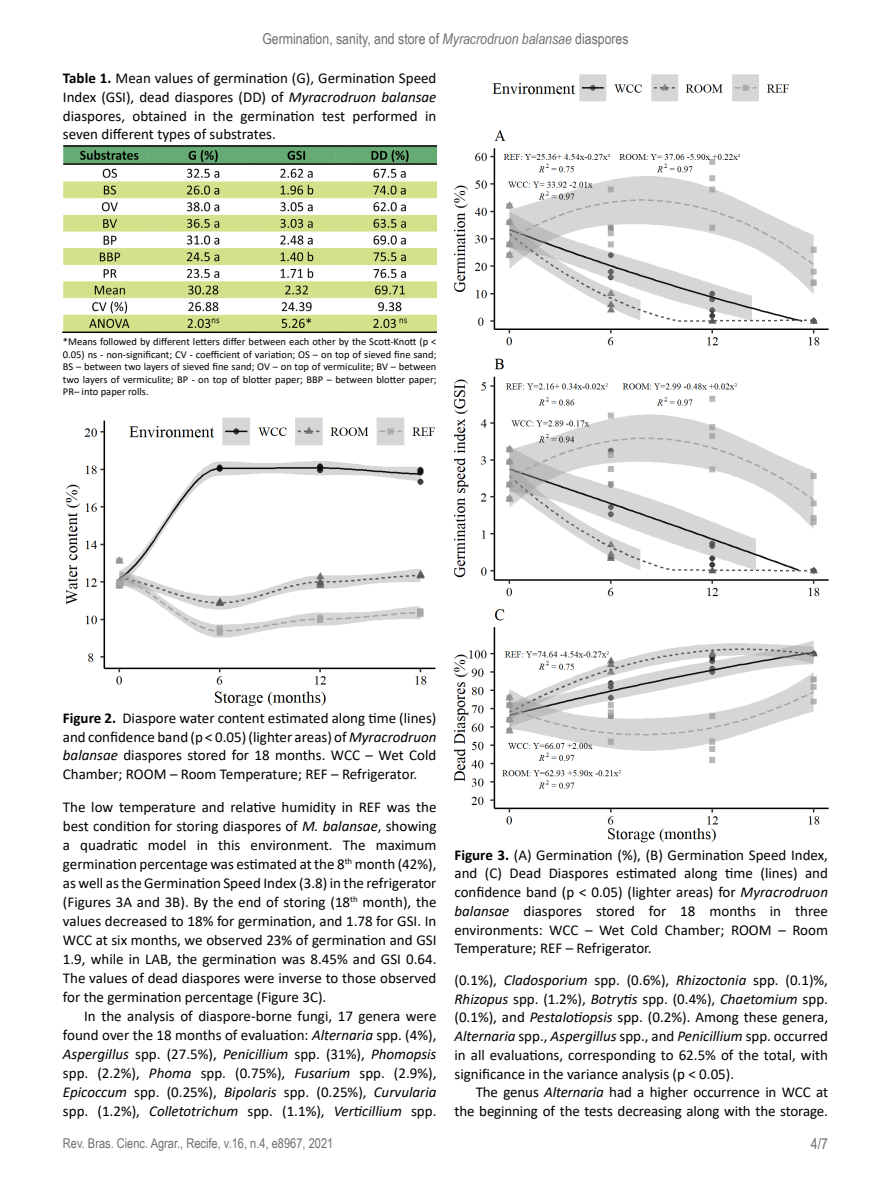
<style>
.page{position:relative;width:891px;height:1188px;background:#fff}
.page>*{position:absolute;margin:0;border:0;box-sizing:border-box;transform-origin:0 0}
.t1{font:15px/18.8px "Calibri";color:#000;text-align:justify}
.t2{font:15px "Arial Narrow";color:#706f6f}
.t3{font:13.5px "Arial Narrow";color:#706f6f}
.t4{font:10.5px/12.6px "Calibri";color:#000;text-align:justify}
.s1{font-style:italic}
.s2{font-weight:700}
</style>
<div class="page">
<img style="left:63px;top:146px;width:373px;height:187px">
<img style="left:65px;top:417px;width:371px;height:290px">
<img style="left:454px;top:74px;width:374px;height:769px">
<p class="t2" style="left:262px;top:28px;width:368px">Germination, sanity, and store of <span class="s1">Myracrodruon balansae</span> diaspores</p>
<p class="t1" style="left:63px;top:69px;width:375px"><span class="s2">Table 1.</span> Mean values of germination (G), Germination Speed Index (GSI), dead diaspores (DD) of <span class="s1">Myracrodruon balansae </span>diaspores, obtained in the germination test performed in seven different types of substrates.</p>
<p class="t4" style="left:63px;top:335px;width:375px">*Means followed by different letters differ between each other by the Scott-Knott (p &lt; 0.05) ns - non-significant; CV - coefficient of variation; OS – on top of sieved fine sand; BS – between two layers of sieved fine sand; OV – on top of vermiculite; BV – between two layers of vermiculite; BP - on top of blotter paper; BBP – between blotter paper; PR– into paper rolls.</p>
<p class="t1" style="left:63px;top:708px;width:375px"><span class="s2">Figure 2.</span> Diaspore water content estimated along time (lines) and confidence band (p &lt; 0.05) (lighter areas) of <span class="s1">Myracrodruon balansae</span> diaspores stored for 18 months. WCC – Wet Cold Chamber; ROOM – Room Temperature; REF – Refrigerator.</p>
<p class="t1" style="left:63px;top:797px;width:375px">The low temperature and relative humidity in REF was the best condition for storing diaspores of <span class="s1">M. balansae</span>, showing a quadratic model in this environment. The maximum germination percentage was estimated at the 8<sup>th</sup> month (42%), as well as the Germination Speed Index (3.8) in the refrigerator (Figures 3A and 3B). By the end of storing (18<sup>th</sup> month), the values decreased to 18% for germination, and 1.78 for GSI. In WCC at six months, we observed 23% of germination and GSI 1.9, while in LAB, the germination was 8.45% and GSI 0.64.<br>The values of dead diaspores were inverse to those observed for the germination percentage (Figure 3C).</p>
<p class="t1" style="left:63px;top:1006px;width:375px;text-indent:21px">In the analysis of diaspore-borne fungi, 17 genera were found over the 18 months of evaluation: <span class="s1">Alternaria</span> spp. (4%), <span class="s1">Aspergillus</span> spp. (27.5%), <span class="s1">Penicillium</span> spp. (31%), <span class="s1">Phomopsis </span>spp. (2.2%), <span class="s1">Phoma</span> spp. (0.75%), <span class="s1">Fusarium</span> spp. (2.9%), <span class="s1">Epicoccum</span> spp. (0.25%), <span class="s1">Bipolaris</span> spp. (0.25%), <span class="s1">Curvularia </span>spp. (1.2%), <span class="s1">Colletotrichum</span> spp. (1.1%), <span class="s1">Verticillium</span> spp.</p>
<p class="t1" style="left:454px;top:845px;width:375px"><span class="s2">Figure 3.</span> (A) Germination (%), (B) Germination Speed Index, and (C) Dead Diaspores estimated along time (lines) and confidence band (p &lt; 0.05) (lighter areas) for <span class="s1">Myracrodruon balansae</span> diaspores stored for 18 months in three environments: WCC – Wet Cold Chamber; ROOM – Room Temperature; REF – Refrigerator.</p>
<p class="t1" style="left:454px;top:970px;width:375px">(0.1%), <span class="s1">Cladosporium</span> spp. (0.6%), <span class="s1">Rhizoctonia</span> spp. (0.1)%, <span class="s1">Rhizopus</span> spp. (1.2%), <span class="s1">Botrytis</span> spp. (0.4%), <span class="s1">Chaetomium</span> spp. (0.1%), and <span class="s1">Pestalotiopsis</span> spp. (0.2%). Among these genera, <span class="s1">Alternaria</span> spp., <span class="s1">Aspergillus</span> spp., and <span class="s1">Penicillium</span> spp. occurred in all evaluations, corresponding to 62.5% of the total, with significance in the variance analysis (p &lt; 0.05).</p>
<p class="t1" style="left:454px;top:1083px;width:375px;text-align:right">The genus <span class="s1">Alternaria</span> had a higher occurrence in WCC at the beginning of the tests decreasing along with the storage.</p>
<p class="t3" style="left:63px;top:1134px;width:272px">Rev. Bras. Cienc. Agrar., Recife, v.16, n.4, e8967, 2021</p>
<p class="t2" style="left:811px;top:1133px;width:19px">4/7</p>
</div>
